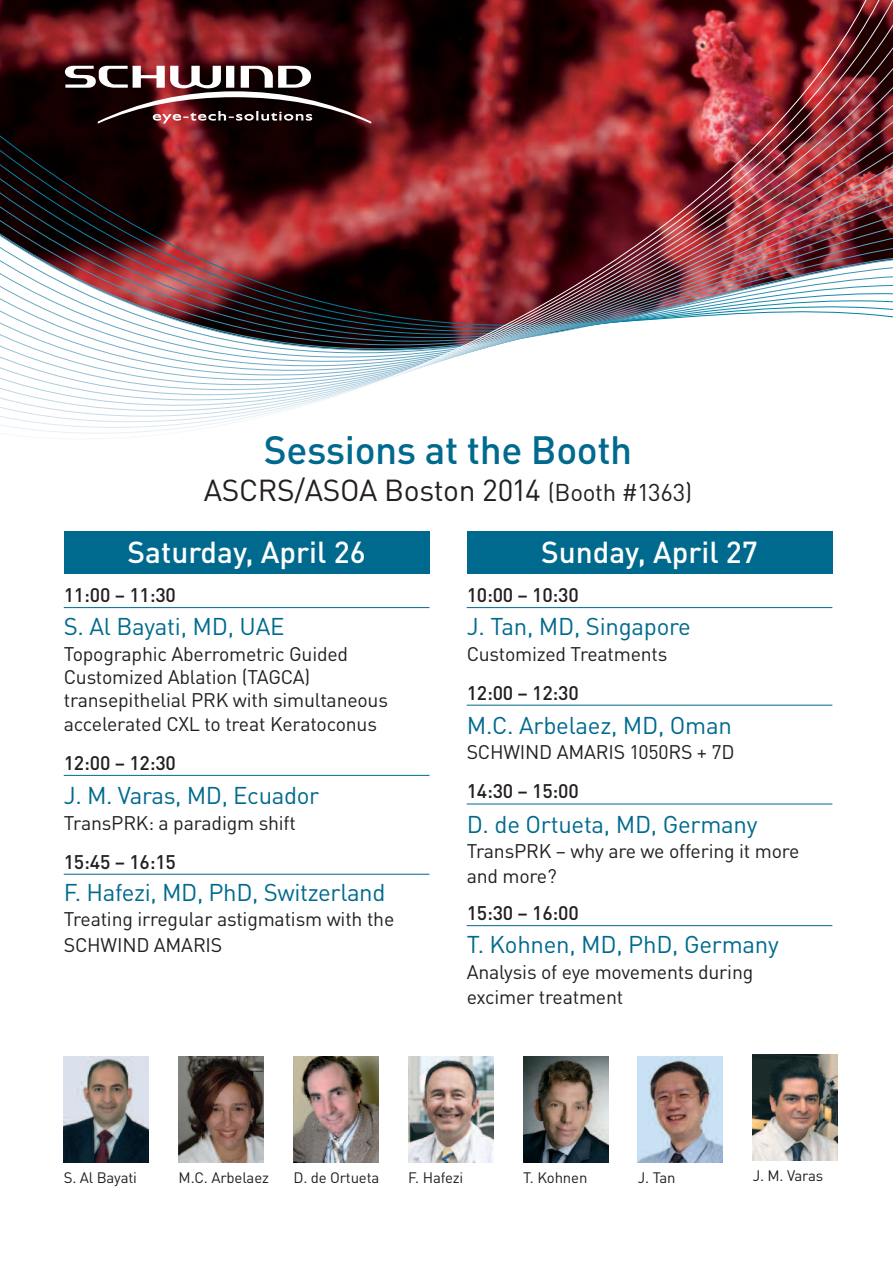
<style>
.page{position:relative;width:893px;height:1263px;background:#fff}
.page>*{position:absolute;margin:0;border:0;box-sizing:border-box;transform-origin:0 0}
.t1{font:500 39px "DIN Schwind";letter-spacing:-.01em;color:#006a8e}
.t2{font:30px "DIN Schwind";letter-spacing:-.01em;color:#231f20}
.t3{font:500 30px "DIN Schwind";color:#fff}
.t4{font:24px "DIN Schwind";letter-spacing:-.01em;color:#006a8e}
.t5{font:19.5px/25.2px "DIN Schwind";letter-spacing:-.01em;color:#231f20}
.t6{font:500 19.5px "DIN Schwind";letter-spacing:-.01em;color:#231f20}
.t7{font:15px "DIN Schwind";letter-spacing:-.01em;color:#231f20}
.s1{font-size:24px}
</style>
<div class="page">
<img style="left:0;top:0;width:893px;height:439px">
<hr style="left:467px;top:607px;width:365px;height:1px;background:#006a8e">
<hr style="left:467px;top:705px;width:365px;height:1px;background:#006a8e">
<hr style="left:467px;top:803px;width:365px;height:1px;background:#006a8e">
<hr style="left:467px;top:925px;width:365px;height:1px;background:#006a8e">
<div style="left:64px;top:531px;width:365px;height:43px;background:#006a8e"></div>
<div style="left:467px;top:531px;width:365px;height:43px;background:#006a8e"></div>
<hr style="left:64px;top:607px;width:365px;height:1px;background:#006a8e">
<hr style="left:64px;top:775px;width:365px;height:1px;background:#006a8e">
<hr style="left:64px;top:874px;width:365px;height:1px;background:#006a8e">
<svg style="left:65px;top:66px;width:306px;height:58px"></svg>
<img style="left:64px;top:1056px;width:85px;height:106px">
<img style="left:408px;top:1056px;width:85px;height:106px">
<img style="left:638px;top:1056px;width:85px;height:106px">
<img style="left:179px;top:1056px;width:85px;height:106px">
<img style="left:293px;top:1056px;width:85px;height:106px">
<img style="left:523px;top:1056px;width:85px;height:106px">
<img style="left:753px;top:1054px;width:85px;height:107px">
<h1 class="t1" style="left:264px;top:428px;width:370px">Sessions at the Booth</h1>
<h2 class="t2" style="left:204px;top:473px;width:490px">ASCRS/ASOA Boston 2014 <span class="s1">(Booth #1363)</span></h2>
<h2 class="t3" style="left:128px;top:535px;width:240px">Saturday, April 26</h2>
<h2 class="t3" style="left:541px;top:535px;width:218px">Sunday, April 27</h2>
<p class="t6" style="left:64px;top:584px;width:114px">11:00 – 11:30</p>
<p class="t4" style="left:64px;top:612px;width:222px">S. Al Bayati, MD, UAE</p>
<p class="t5" style="left:64px;top:641px;width:326px;line-height:23.4px">Topographic Aberrometric Guided Customized Ablation (TAGCA) transepithelial PRK with simultaneous accelerated CXL to treat Keratoconus</p>
<p class="t6" style="left:64px;top:752px;width:114px">12:00 – 12:30</p>
<p class="t4" style="left:64px;top:781px;width:257px">J. M. Varas, MD, Ecuador</p>
<p class="t5" style="left:64px;top:809px;width:234px">TransPRK: a paradigm shift</p>
<p class="t6" style="left:64px;top:850px;width:114px">15:45 – 16:15</p>
<p class="t4" style="left:64px;top:878px;width:323px">F. Hafezi, MD, PhD, Switzerland</p>
<p class="t5" style="left:64px;top:906px;width:332px">Treating irregular astigmatism with the<br>SCHWIND AMARIS</p>
<p class="t6" style="left:467px;top:584px;width:114px">10:00 – 10:30</p>
<p class="t4" style="left:467px;top:612px;width:226px">J. Tan, MD, Singapore</p>
<p class="t5" style="left:467px;top:640px;width:202px">Customized Treatments</p>
<p class="t6" style="left:467px;top:681px;width:114px">12:00 – 12:30</p>
<p class="t4" style="left:467px;top:711px;width:267px">M.C. Arbelaez, MD, Oman</p>
<p class="t5" style="left:467px;top:739px;width:269px">SCHWIND AMARIS 1050RS + 7D</p>
<p class="t6" style="left:467px;top:780px;width:114px">14:30 – 15:00</p>
<p class="t4" style="left:467px;top:810px;width:292px">D. de Ortueta, MD, Germany</p>
<p class="t5" style="left:467px;top:838px;width:334px">TransPRK – why are we offering it more and more?</p>
<p class="t6" style="left:467px;top:902px;width:114px">15:30 – 16:00</p>
<p class="t4" style="left:467px;top:930px;width:314px">T. Kohnen, MD, PhD, Germany</p>
<p class="t5" style="left:467px;top:958px;width:288px">Analysis of eye movements during excimer treatment</p>
<p class="t7" style="left:64px;top:1168px;width:75px">S. Al Bayati</p>
<p class="t7" style="left:179px;top:1168px;width:92px">M.C. Arbelaez</p>
<p class="t7" style="left:293px;top:1168px;width:87px">D. de Ortueta</p>
<p class="t7" style="left:408px;top:1168px;width:57px">F. Hafezi</p>
<p class="t7" style="left:523px;top:1168px;width:66px">T. Kohnen</p>
<p class="t7" style="left:638px;top:1168px;width:39px">J. Tan</p>
<p class="t7" style="left:753px;top:1167px;width:72px">J. M. Varas</p>
</div>
